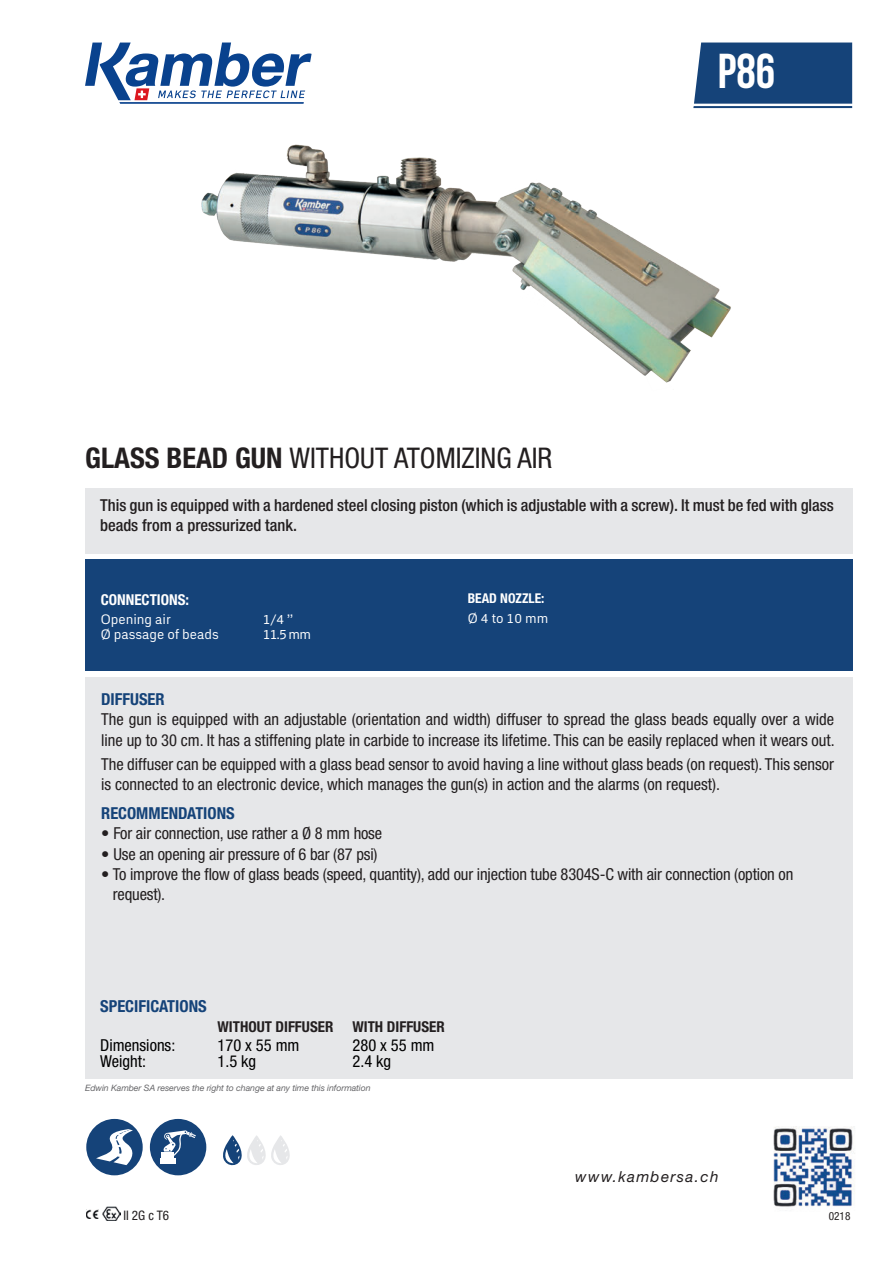
<style>
.page{position:relative;width:893px;height:1263px;background:#fff}
.page>*{position:absolute;margin:0;border:0;box-sizing:border-box;transform-origin:0 0}
.t1{font:700 48.9px "Bebas Neue";color:#fff}
.t2{font:condensed 28.5px "Helvetica Neue";color:#231f20}
.t3{font:condensed 16.5px/20.2px "Helvetica Neue";color:#231f20}
.t4{font:500 condensed 16.5px/19.5px "Helvetica Neue";color:#231f20}
.t5{font:condensed 16.5px "Helvetica Neue";color:#000}
.t6{font:700 condensed 16.5px "Helvetica Neue";color:#154379}
.t7{font:italic 15.15px "Helvetica Neue";letter-spacing:.09em;color:#231f20}
.t8{font:700 condensed 15px "Helvetica Neue";color:#231f20}
.t9{font:700 condensed 15px "Helvetica Neue";color:#fff}
.t10{font:13.5px "Embarcadero MVB";color:#fff}
.t11{font:700 condensed 13.5px "Helvetica Neue";color:#fff}
.t12{font:condensed 13.2px "Helvetica Neue";color:#231f20}
.t13{font:condensed 11.25px "Helvetica Neue";color:#231f20}
.t14{font:italic 8.85px "Helvetica Neue";letter-spacing:-.01em;color:#67676a}
.s1{font-weight:700}
</style>
<div class="page">
<div style="left:694px;top:43px;width:158px;height:61px;background:#154379"></div>
<svg style="left:85px;top:43px;width:227px;height:61px"></svg>
<img style="left:103px;top:1207px;width:17px;height:14px">
<svg style="left:86px;top:1209px;width:12px;height:10px"></svg>
<img style="left:773px;top:1127px;width:82px;height:80px">
<div style="left:85px;top:559px;width:767px;height:112px;background:#154379"></div>
<div style="left:85px;top:677px;width:767px;height:401px;background:#e6e7e9"></div>
<div style="left:85px;top:488px;width:767px;height:65px;background:#e6e7e9"></div>
<hr style="left:693px;top:106px;width:159px;height:2px;background:#154379">
<img style="left:201px;top:144px;width:530px;height:239px">
<svg style="left:223px;top:1135px;width:67px;height:31px"></svg>
<div style="left:86px;top:1119px;width:57px;height:56px;background:#154379;border-radius:50%"></div>
<svg style="left:96px;top:1129px;width:37px;height:36px"></svg>
<div style="left:150px;top:1119px;width:56px;height:56px;background:#154379;border-radius:50%"></div>
<svg style="left:163px;top:1130px;width:33px;height:26px"></svg>
<div style="left:162px;top:1152px;width:12px;height:6px;background:#fff"></div>
<div style="left:160px;top:1158px;width:15px;height:6px;background:#fff"></div>
<h2 class="t2" style="left:85px;top:441px;width:469px"><span class="s1">GLASS BEAD GUN</span> WITHOUT ATOMIZING AIR</h2>
<h1 class="t1" style="left:718px;top:45px;width:59px">P86</h1>
<p class="t4" style="left:100px;top:495px;width:735px">This gun is equipped with a hardened steel closing piston (which is adjustable with a screw). It must be fed with glass beads from a pressurized tank.</p>
<p class="t9" style="left:101px;top:590px;width:90px">CONNECTIONS:</p>
<p class="t10" style="left:101px;top:611px;width:72px">Opening air</p>
<p class="t10" style="left:263px;top:611px;width:32px">1/4 ’’</p>
<p class="t10" style="left:101px;top:626px;width:119px">Ø passage of beads</p>
<p class="t10" style="left:263px;top:626px;width:50px">11.5 mm</p>
<p class="t11" style="left:468px;top:590px;width:78px">BEAD NOZZLE:</p>
<p class="t10" style="left:468px;top:610px;width:82px">Ø 4 to 10 mm</p>
<p class="t6" style="left:101px;top:689px;width:65px">DIFFUSER</p>
<p class="t3" style="left:101px;top:709px;width:735px">The gun is equipped with an adjustable (orientation and width) diffuser to spread the glass beads equally over a wide line up to 30 cm. It has a stiffening plate in carbide to increase its lifetime. This can be easily replaced when it wears out.</p>
<p class="t3" style="left:101px;top:754px;width:734px">The diffuser can be equipped with a glass bead sensor to avoid having a line without glass beads (on request). This sensor is connected to an electronic device, which manages the gun(s) in action and the alarms (on request).</p>
<p class="t6" style="left:101px;top:803px;width:135px">RECOMMENDATIONS</p>
<p class="t3" style="left:101px;top:823px;width:282px">• For air connection, use rather a Ø 8 mm hose</p>
<p class="t3" style="left:101px;top:843px;width:278px">• Use an opening air pressure of 6 bar (87 psi)</p>
<p class="t3" style="left:113px;top:864px;width:682px;text-indent:-12px">• To improve the flow of glass beads (speed, quantity), add our injection tube 8304S-C with air connection (option on request).</p>
<p class="t6" style="left:100px;top:996px;width:108px">SPECIFICATIONS</p>
<p class="t8" style="left:218px;top:1018px;width:117px">WITHOUT DIFFUSER</p>
<p class="t8" style="left:352px;top:1018px;width:94px">WITH DIFFUSER</p>
<p class="t5" style="left:100px;top:1036px;width:77px">Dimensions:</p>
<p class="t5" style="left:218px;top:1036px;width:84px">170 x 55 mm</p>
<p class="t5" style="left:352px;top:1036px;width:84px">280 x 55 mm</p>
<p class="t5" style="left:100px;top:1051px;width:47px">Weight:</p>
<p class="t5" style="left:217px;top:1051px;width:40px">1.5 kg</p>
<p class="t5" style="left:352px;top:1051px;width:40px">2.4 kg</p>
<p class="t14" style="left:85px;top:1082px;width:287px">Edwin Kamber SA reserves the right to change at any time this information</p>
<p class="t12" style="left:123px;top:1207px;width:47px">II 2G c T6</p>
<p class="t7" style="left:575px;top:1167px;width:145px">www.kambersa.ch</p>
<p class="t13" style="left:829px;top:1209px;width:23px">0218</p>
</div>
